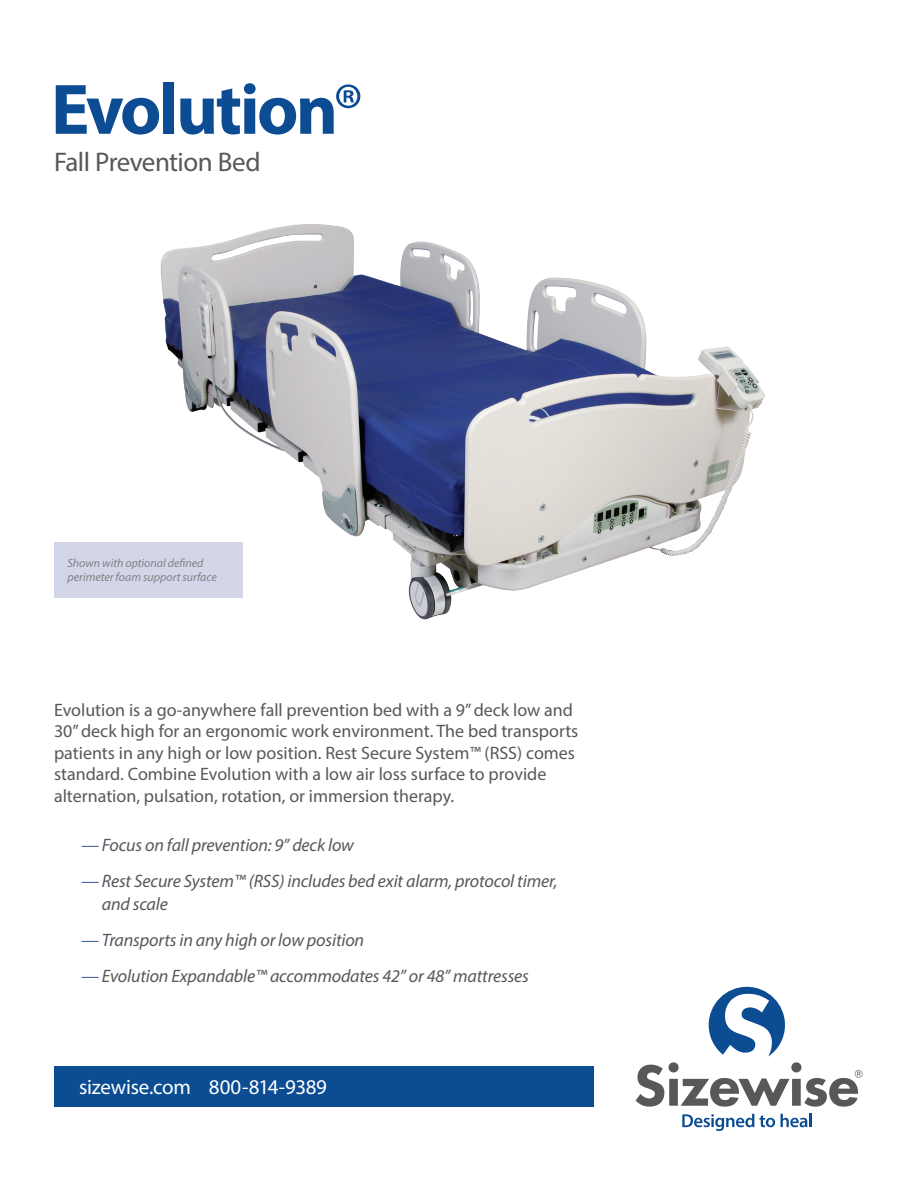
<style>
.page{position:relative;width:918px;height:1188px;background:#fff}
.page>*{position:absolute;margin:0;border:0;box-sizing:border-box;transform-origin:0 0}
.t1{font:700 72px "Myriad Pro";letter-spacing:-.035em;color:#0b4c92}
.t2{font:27px "Myriad Pro";letter-spacing:-.025em;color:#57585a}
.t3{font:21px "Myriad Pro";letter-spacing:-.015em;color:#fff}
.t4{font:18px/21.6px "Myriad Pro";color:#57585a}
.t5{font:italic 18px/22.5px "Myriad Pro";letter-spacing:-.01em;color:#57585a}
.t6{font:italic 12px "Myriad Pro";color:#808285}
.s1{font-weight:400}
.s2{color:#4564a2}
</style>
<div class="page">
<svg style="left:682px;top:1114px;width:93px;height:17px"></svg>
<svg style="left:781px;top:1114px;width:31px;height:13px"></svg>
<svg style="left:636px;top:987px;width:226px;height:120px"></svg>
<div style="left:54px;top:1066px;width:540px;height:41px;background:#0b4c92"></div>
<img style="left:137px;top:224px;width:628px;height:396px">
<div style="left:54px;top:542px;width:189px;height:55px;background:#d3d6e8"></div>
<p class="t1" style="left:51px;top:63px;width:314px">Evolution<span class="s1">®</span></p>
<p class="t2" style="left:54px;top:146px;width:208px">Fall Prevention Bed</p>
<p class="t6" style="left:68px;top:556px;width:138px">Shown with optional defined</p>
<p class="t6" style="left:68px;top:570px;width:151px">perimeter foam support surface</p>
<p class="t4" style="left:54px;top:698px;width:526px">Evolution is a go-anywhere fall prevention bed with a 9” deck low and 30” deck high for an ergonomic work environment. The bed transports patients in any high or low position. Rest Secure System™ (RSS) comes standard. Combine Evolution with a low air loss surface to provide alternation, pulsation, rotation, or immersion therapy.</p>
<p class="t5" style="left:81px;top:834px;width:274px"><span class="s2">—</span> Focus on fall prevention: 9” deck low</p>
<p class="t5" style="left:102px;top:870px;width:457px;text-indent:-21px"><span class="s2">—</span> Rest Secure System™ (RSS) includes bed exit alarm, protocol timer, and scale</p>
<p class="t5" style="left:81px;top:928px;width:285px"><span class="s2">—</span> Transports in any high or low position</p>
<p class="t5" style="left:81px;top:964px;width:449px"><span class="s2">—</span> Evolution Expandable™ accommodates 42” or 48” mattresses</p>
<p class="t3" style="left:79px;top:1074px;width:250px">sizewise.com 800-814-9389</p>
</div>
